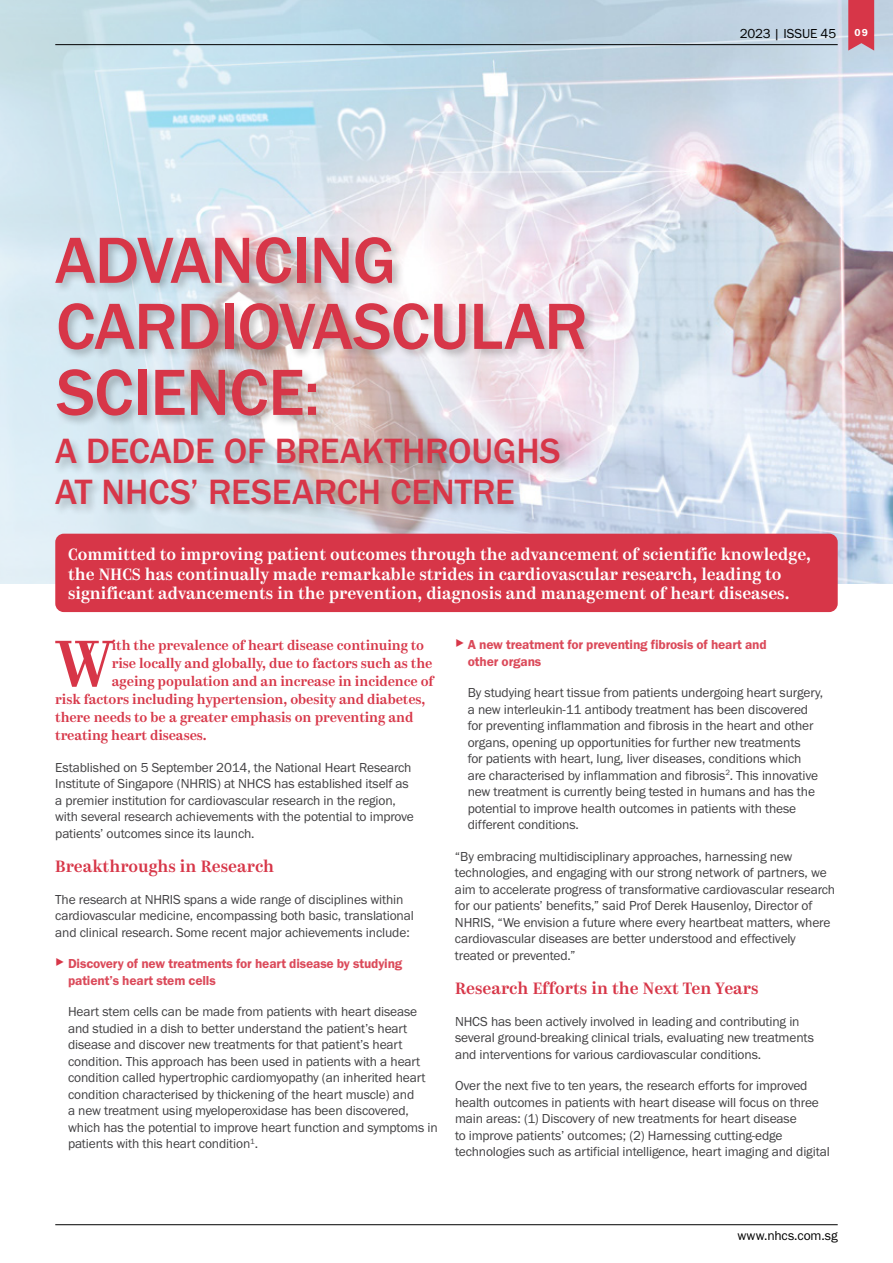
<style>
.page{position:relative;width:893px;height:1263px;background:#fff}
.page>*{position:absolute;margin:0;border:0;box-sizing:border-box;transform-origin:0 0}
.t1{font:500 67.5px/66px "Franklin Gothic URW";letter-spacing:-.01em;color:#d73648}
.t2{font:500 65.7px "Kazimir";color:#d73648}
.t3{font:500 36.45px/40.5px "Franklin Gothic URW";letter-spacing:-.005em;color:#d73648}
.t4{font:500 16.5px/19.5px "Kazimir";color:#fff}
.t5{font:500 16.5px "Kazimir";color:#d73648}
.t6{font:13.5px/16.5px "Franklin Gothic URW Boo";letter-spacing:-.01em;color:#414042}
.t7{font:500 13.5px "Kazimir";letter-spacing:-.01em;color:#d73648}
.t8{font:13.5px/16.5px "Franklin Gothic URW Dem";letter-spacing:-.01em;color:#db4a5a}
.t9{font:13.5px "Franklin Gothic URW Boo";letter-spacing:-.01em;color:#000}
.t10{font:10.5px "Franklin Gothic URW Dem";color:#fff}
.s1{font-size:18px;color:#d73648}
</style>
<div class="page">
<img style="left:0;top:0;width:893px;height:583px">
<div style="left:52px;top:234px;width:544px;height:283px;background:#000;opacity:.25"></div>
<div style="left:55px;top:534px;width:783px;height:78px;background:#d73648;border-radius:9px"></div>
<hr style="left:55px;top:44px;width:783px;height:1px;background:#000">
<hr style="left:55px;top:1224px;width:783px;height:1px;background:#000">
<svg style="left:848px;top:0;width:26px;height:51px"></svg>
<p class="t9" style="left:740px;top:25px;width:98px">2023 | ISSUE 45</p>
<p class="t10" style="left:855px;top:26px;width:15px">09</p>
<h1 class="t1" style="left:55px;top:226px;width:534px">ADVANCING<br>CARDIOVASCULAR<br>SCIENCE:</h1>
<h3 class="t3" style="left:55px;top:430px;width:507px">A DECADE OF BREAKTHROUGHS<br>AT NHCS’ RESEARCH CENTRE</h3>
<p class="t4" style="left:68px;top:545px;width:744px">Committed to improving patient outcomes through the advancement of scientific knowledge, the NHCS has continually made remarkable strides in cardiovascular research, leading to significant advancements in the prevention, diagnosis and management of heart diseases.</p>
<p class="t8" style="left:468px;top:636px;width:301px;text-indent:-13px"><span class="s1">▸</span> A new treatment for preventing fibrosis of heart and other organs</p>
<p class="t6" style="left:468px;top:684px;width:357px">By studying heart tissue from patients undergoing heart surgery, a new interleukin-11 antibody treatment has been discovered for preventing inflammation and fibrosis in the heart and other organs, opening up opportunities for further new treatments<br>for patients with heart, lung, liver diseases, conditions which<br>are characterised by inflammation and fibrosis<sup>2</sup>. This innovative new treatment is currently being tested in humans and has the potential to improve health outcomes in patients with these different conditions.</p>
<p class="t6" style="left:455px;top:847px;width:382px">“By embracing multidisciplinary approaches, harnessing new technologies, and engaging with our strong network of partners, we aim to accelerate progress of transformative cardiovascular research for our patients’ benefits,” said Prof Derek Hausenloy, Director of NHRIS, “We envision a future where every heartbeat matters, where cardiovascular diseases are better understood and effectively treated or prevented.”</p>
<p class="t5" style="left:455px;top:978px;width:305px">Research Efforts in the Next Ten Years</p>
<p class="t6" style="left:455px;top:1012px;width:360px">NHCS has been actively involved in leading and contributing in several ground-breaking clinical trials, evaluating new treatments and interventions for various cardiovascular conditions.</p>
<p class="t6" style="left:455px;top:1077px;width:376px">Over the next five to ten years, the research efforts for improved health outcomes in patients with heart disease will focus on three main areas: (1) Discovery of new treatments for heart disease<br>to improve patients’ outcomes; (2) Harnessing cutting-edge technologies such as artificial intelligence, heart imaging and digital</p>
<h2 class="t2" style="left:57px;top:622px;width:57px">W</h2>
<p class="t7" style="left:112px;top:637px;width:314px">ith the prevalence of heart disease continuing to</p>
<p class="t7" style="left:112px;top:655px;width:322px">rise locally and globally, due to factors such as the</p>
<p class="t7" style="left:112px;top:673px;width:324px">ageing population and an increase in incidence of</p>
<p class="t7" style="left:55px;top:691px;width:372px">risk factors including hypertension, obesity and diabetes,</p>
<p class="t7" style="left:55px;top:709px;width:360px">there needs to be a greater emphasis on preventing and</p>
<p class="t7" style="left:55px;top:727px;width:153px">treating heart diseases.</p>
<p class="t6" style="left:55px;top:759px;width:360px">Established on 5 September 2014, the National Heart Research Institute of Singapore (NHRIS) at NHCS has established itself as a premier institution for cardiovascular research in the region, with several research achievements with the potential to improve patients’ outcomes since its launch.</p>
<p class="t5" style="left:55px;top:856px;width:220px">Breakthroughs in Research</p>
<p class="t6" style="left:55px;top:891px;width:360px">The research at NHRIS spans a wide range of disciplines within cardiovascular medicine, encompassing both basic, translational and clinical research. Some recent major achievements include:</p>
<p class="t8" style="left:68px;top:955px;width:336px;text-indent:-13px"><span class="s1">▸</span> Discovery of new treatments for heart disease by studying patient’s heart stem cells</p>
<p class="t6" style="left:68px;top:1003px;width:371px">Heart stem cells can be made from patients with heart disease and studied in a dish to better understand the patient’s heart disease and discover new treatments for that patient’s heart condition. This approach has been used in patients with a heart condition called hypertrophic cardiomyopathy (an inherited heart condition characterised by thickening of the heart muscle) and<br>a new treatment using myeloperoxidase has been discovered, which has the potential to improve heart function and symptoms in patients with this heart condition<sup>1</sup>.</p>
<p class="t9" style="left:737px;top:1227px;width:102px">www.nhcs.com.sg</p>
</div>
